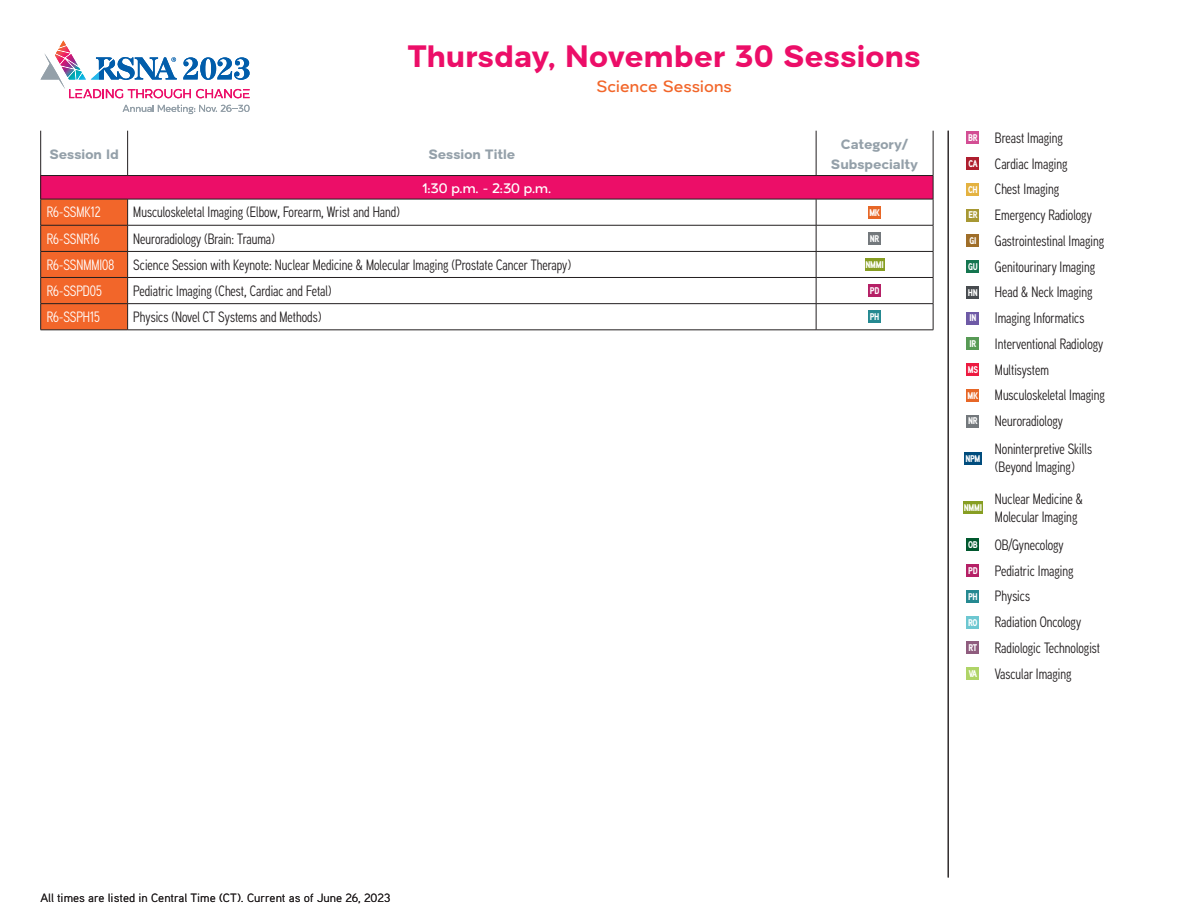
<style>
.page{position:relative;width:1188px;height:918px;background:#fff}
.page>*{position:absolute;margin:0;border:0;box-sizing:border-box;transform-origin:0 0}
.t1{font:italic 700 expanded 37.5px "Romagna";color:#ec0e68}
.t2{font:19.5px "Romagna";letter-spacing:.01em;color:#f2662a}
.Table_Headings{font:700 16.5px/19.8px "Romagna";color:#94a0a9;text-align:center}
.Session_Time{font:italic expanded 16.5px "Romagna";color:#fff}
.Session_Titles{font:15px/25.8px "Aaux Next Comp";color:#231f20}
.Session_IDs{font:15px "Aaux Next Comp";color:#fff}
.t3{font:12px "Aaux Pro OT";color:#231f20}
.t4{font:700 9.75px "Aaux Next Comp";letter-spacing:-.03em;color:#fff}
</style>
<div class="page">
<hr style="left:948px;top:131px;width:1px;height:747px;background:#231f20">
<svg style="left:123px;top:105px;width:127px;height:9px"></svg>
<svg style="left:40px;top:40px;width:210px;height:58px"></svg>
<div style="left:967px;top:131px;width:12px;height:13px;background:#d34e94"></div>
<div style="left:967px;top:157px;width:12px;height:13px;background:#ae1e2e"></div>
<div style="left:967px;top:183px;width:12px;height:13px;background:#e4b240"></div>
<div style="left:967px;top:209px;width:12px;height:12px;background:#a79833"></div>
<div style="left:967px;top:234px;width:12px;height:13px;background:#9f6e29"></div>
<div style="left:967px;top:260px;width:12px;height:13px;background:#14754f"></div>
<div style="left:967px;top:286px;width:12px;height:13px;background:#474b4f"></div>
<div style="left:967px;top:312px;width:12px;height:12px;background:#6e5aa6"></div>
<div style="left:967px;top:337px;width:12px;height:13px;background:#579a55"></div>
<div style="left:967px;top:363px;width:12px;height:13px;background:#ed1a40"></div>
<div style="left:967px;top:389px;width:12px;height:13px;background:#e76727"></div>
<div style="left:967px;top:415px;width:12px;height:12px;background:#73787c"></div>
<div style="left:964px;top:452px;width:18px;height:13px;background:#004c7d"></div>
<div style="left:963px;top:501px;width:19px;height:13px;background:#879e22"></div>
<div style="left:967px;top:539px;width:12px;height:12px;background:#00582e"></div>
<div style="left:967px;top:564px;width:12px;height:13px;background:#b52066"></div>
<div style="left:967px;top:590px;width:12px;height:13px;background:#258991"></div>
<div style="left:967px;top:616px;width:12px;height:12px;background:#6dc7d1"></div>
<div style="left:967px;top:642px;width:12px;height:12px;background:#8f5c7e"></div>
<div style="left:967px;top:667px;width:12px;height:13px;background:#afd467"></div>
<div style="left:41px;top:176px;width:892px;height:23px;background:#ec0e68"></div>
<hr style="left:128px;top:225px;width:688px;height:1px;background:#231f20">
<hr style="left:816px;top:225px;width:117px;height:1px;background:#231f20">
<hr style="left:128px;top:251px;width:688px;height:1px;background:#231f20">
<hr style="left:816px;top:251px;width:117px;height:1px;background:#231f20">
<hr style="left:128px;top:277px;width:688px;height:1px;background:#231f20">
<hr style="left:816px;top:277px;width:117px;height:1px;background:#231f20">
<hr style="left:128px;top:303px;width:688px;height:1px;background:#231f20">
<hr style="left:816px;top:303px;width:117px;height:1px;background:#231f20">
<hr style="left:40px;top:330px;width:88px;height:1px;background:#231f20">
<hr style="left:816px;top:330px;width:117px;height:1px;background:#231f20">
<hr style="left:127px;top:131px;width:1px;height:44px;background:#231f20">
<hr style="left:816px;top:131px;width:1px;height:44px;background:#231f20">
<svg style="left:816px;top:200px;width:1px;height:130px"></svg>
<hr style="left:128px;top:330px;width:688px;height:1px;background:#231f20">
<svg style="left:40px;top:176px;width:88px;height:154px;background:#e65532"></svg>
<svg style="left:933px;top:176px;width:1px;height:154px"></svg>
<hr style="left:40px;top:199px;width:88px;height:1px;background:#231f20">
<hr style="left:128px;top:199px;width:688px;height:1px;background:#231f20">
<hr style="left:816px;top:199px;width:117px;height:1px;background:#231f20">
<hr style="left:40px;top:131px;width:1px;height:44px;background:#231f20">
<hr style="left:933px;top:131px;width:1px;height:44px;background:#231f20">
<hr style="left:40px;top:175px;width:88px;height:1px;background:#231f20">
<hr style="left:128px;top:175px;width:688px;height:1px;background:#231f20">
<hr style="left:816px;top:175px;width:117px;height:1px;background:#231f20">
<div style="left:868px;top:206px;width:13px;height:13px;background:#e76727"></div>
<div style="left:868px;top:232px;width:13px;height:13px;background:#73787c"></div>
<div style="left:865px;top:258px;width:19px;height:13px;background:#879e22"></div>
<div style="left:868px;top:284px;width:13px;height:13px;background:#b52066"></div>
<div style="left:868px;top:310px;width:13px;height:13px;background:#258991"></div>
<h1 class="t1" style="left:408px;top:36px;width:514px">Thursday, November 30 Sessions</h1>
<h2 class="t2" style="left:596px;top:76px;width:137px">Science Sessions</h2>
<p class="Table_Headings" style="left:49px;top:144px;width:71px">Session Id</p>
<p class="Table_Headings" style="left:429px;top:144px;width:88px">Session Title</p>
<p class="Table_Headings" style="left:831px;top:134px;width:89px">Category/<br>Subspecialty</p>
<p class="Session_Time" style="left:423px;top:180px;width:130px">1:30 p.m. - 2:30 p.m.</p>
<p class="Session_IDs" style="left:47px;top:202px;width:55px">R6-SSMK12</p>
<p class="Session_Titles" style="left:133px;top:199px;width:268px">Musculoskeletal Imaging (Elbow, Forearm, Wrist and Hand)</p>
<p class="t4" style="left:869px;top:205px;width:12px">MK</p>
<p class="Session_IDs" style="left:47px;top:228px;width:55px">R6-SSNR16</p>
<p class="Session_Titles" style="left:133px;top:225px;width:143px">Neuroradiology (Brain: Trauma)</p>
<p class="t4" style="left:870px;top:231px;width:11px">NR</p>
<p class="Session_IDs" style="left:47px;top:254px;width:69px">R6-SSNMMI08</p>
<p class="Session_Titles" style="left:133px;top:251px;width:439px">Science Session with Keynote: Nuclear Medicine &amp; Molecular Imaging (Prostate Cancer Therapy)</p>
<p class="t4" style="left:865px;top:257px;width:20px">NMMI</p>
<p class="Session_IDs" style="left:47px;top:280px;width:57px">R6-SSPD05</p>
<p class="Session_Titles" style="left:133px;top:277px;width:200px">Pediatric Imaging (Chest, Cardiac and Fetal)</p>
<p class="t4" style="left:870px;top:284px;width:11px">PD</p>
<p class="Session_IDs" style="left:47px;top:307px;width:55px">R6-SSPH15</p>
<p class="Session_Titles" style="left:133px;top:303px;width:190px">Physics (Novel CT Systems and Methods)</p>
<p class="t4" style="left:870px;top:310px;width:11px">PH</p>
<p class="t4" style="left:968px;top:131px;width:11px">BR</p>
<p class="t4" style="left:968px;top:156px;width:11px">CA</p>
<p class="t4" style="left:968px;top:182px;width:11px">CH</p>
<p class="t4" style="left:968px;top:208px;width:11px">ER</p>
<p class="t4" style="left:969px;top:234px;width:8px">GI</p>
<p class="t4" style="left:968px;top:259px;width:11px">GU</p>
<p class="t4" style="left:968px;top:285px;width:12px">HN</p>
<p class="t4" style="left:969px;top:311px;width:9px">IN</p>
<p class="t4" style="left:970px;top:337px;width:8px">IR</p>
<p class="t4" style="left:968px;top:362px;width:12px">MS</p>
<p class="t4" style="left:968px;top:388px;width:12px">MK</p>
<p class="t4" style="left:968px;top:414px;width:11px">NR</p>
<p class="t4" style="left:965px;top:451px;width:17px">NPM</p>
<p class="t4" style="left:964px;top:501px;width:20px">NMMI</p>
<p class="t4" style="left:968px;top:538px;width:11px">OB</p>
<p class="t4" style="left:968px;top:564px;width:11px">PD</p>
<p class="t4" style="left:968px;top:589px;width:11px">PH</p>
<p class="t4" style="left:968px;top:615px;width:11px">RO</p>
<p class="t4" style="left:969px;top:641px;width:10px">RT</p>
<p class="t4" style="left:969px;top:667px;width:10px">VA</p>
<p class="Session_Titles" style="left:995px;top:124px;width:111px">Breast Imaging<br>Cardiac Imaging<br>Chest Imaging<br>Emergency Radiology<br>Gastrointestinal Imaging<br>Genitourinary Imaging<br>Head &amp; Neck Imaging<br>Imaging Informatics<br>Interventional Radiology<br>Multisystem<br>Musculoskeletal Imaging<br>Neuroradiology</p>
<p class="Session_Titles" style="left:995px;top:440px;width:99px;line-height:18px">Noninterpretive Skills (Beyond Imaging)</p>
<p class="Session_Titles" style="left:995px;top:489px;width:90px;line-height:18px">Nuclear Medicine &amp;<br>Molecular Imaging</p>
<p class="Session_Titles" style="left:995px;top:531px;width:107px">OB/Gynecology<br>Pediatric Imaging<br>Physics<br>Radiation Oncology<br>Radiologic Technologist<br>Vascular Imaging</p>
<p class="t3" style="left:40px;top:890px;width:351px">All times are listed in Central Time (CT). Current as of June 26, 2023</p>
</div>
